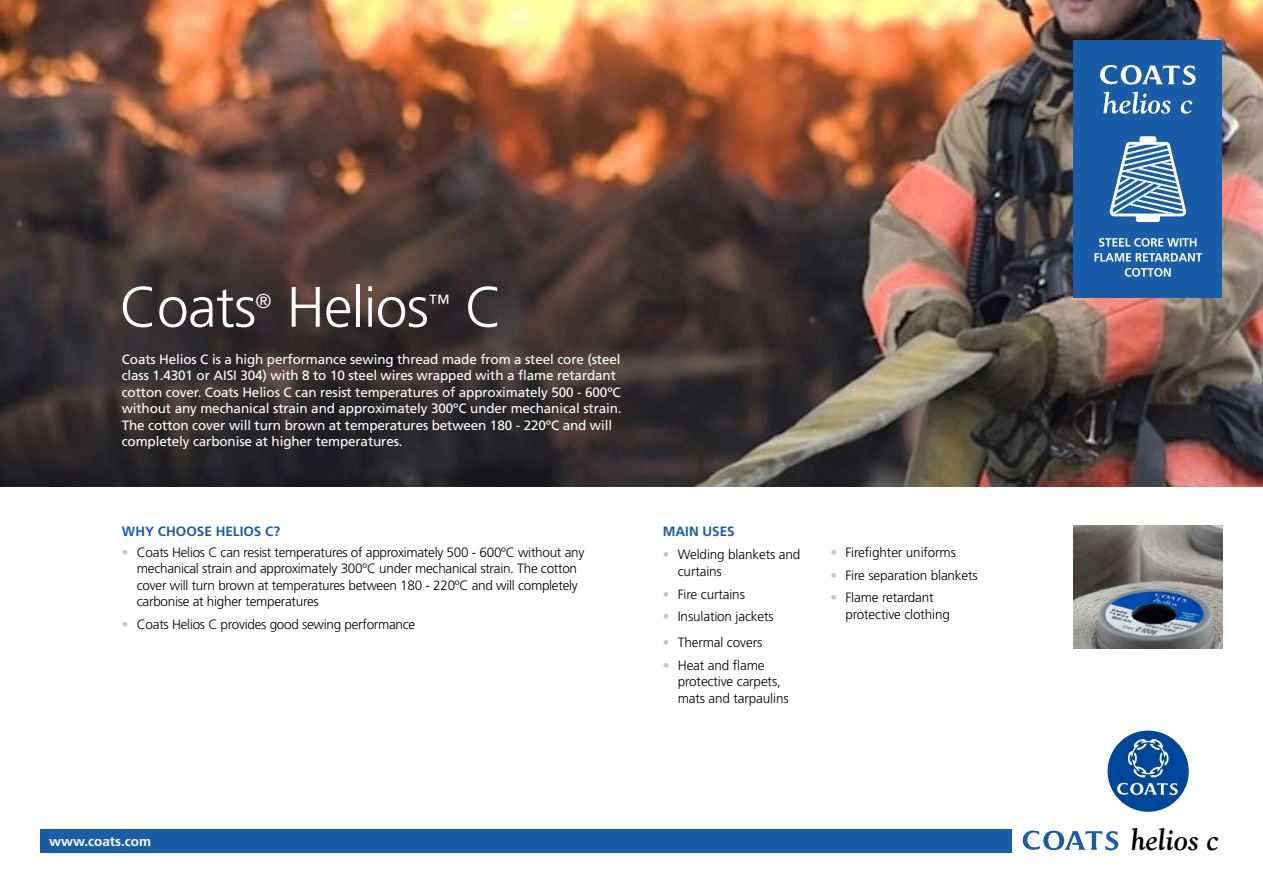
<style>
.page{position:relative;width:1263px;height:893px;background:#fff}
.page>*{position:absolute;margin:0;border:0;box-sizing:border-box;transform-origin:0 0}
.t1{font:300 57px "Frutiger CE";letter-spacing:-.01em;color:#fff}
.t2{font:italic 700 30px "Goudy Old Style BT";color:#000}
.t3{font:300 21.9px "Frutiger LT Std";color:#fff}
.t4{font:300 20.1px "Frutiger LT Std";color:#fff}
.t5{font:300 13.5px/16.5px "Frutiger CE";letter-spacing:-.02em;color:#000}
.t6{font:13.5px/16.5px "Frutiger";letter-spacing:-.01em;color:#fff}
.t7{font:700 13.5px "Frutiger";color:#195da9}
.t8{font:700 13.5px "Frutiger";color:#fff}
.s1{color:#c6c6c6}
</style>
<div class="page">
<div style="left:41px;top:829px;width:971px;height:23px;background:#195da9"></div>
<div style="left:1107px;top:731px;width:82px;height:81px;background:#004799;border-radius:50%"></div>
<svg style="left:1117px;top:739px;width:62px;height:56px"></svg>
<svg style="left:1022px;top:830px;width:97px;height:21px"></svg>
<img style="left:0;top:0;width:1263px;height:486px">
<div style="left:1073px;top:40px;width:149px;height:258px;background:#195da9"></div>
<svg style="left:1099px;top:238px;width:97px;height:9px"></svg>
<svg style="left:1094px;top:253px;width:108px;height:9px"></svg>
<svg style="left:1125px;top:268px;width:46px;height:9px"></svg>
<svg style="left:1103px;top:92px;width:89px;height:22px"></svg>
<svg style="left:1100px;top:65px;width:96px;height:20px"></svg>
<svg style="left:1109px;top:136px;width:77px;height:86px"></svg>
<img style="left:1073px;top:526px;width:149px;height:122px">
<h1 class="t1" style="left:120px;top:274px;width:138px">Coats</h1>
<h3 class="t4" style="left:256px;top:289px;width:18px">®</h3>
<h1 class="t1" style="left:287px;top:274px;width:144px">Helios</h1>
<h3 class="t3" style="left:428px;top:290px;width:23px">™</h3>
<h1 class="t1" style="left:465px;top:274px;width:40px">C</h1>
<p class="t6" style="left:122px;top:351px;width:501px">Coats Helios C is a high performance sewing thread made from a steel core (steel class 1.4301 or AISI 304) with 8 to 10 steel wires wrapped with a flame retardant cotton cover. Coats Helios C can resist temperatures of approximately 500 - 600ºC without any mechanical strain and approximately 300ºC under mechanical strain.<br>The cotton cover will turn brown at temperatures between 180 - 220ºC and will completely carbonise at higher temperatures.</p>
<p class="t7" style="left:122px;top:523px;width:160px">WHY CHOOSE HELIOS C?</p>
<p class="t7" style="left:663px;top:523px;width:74px">MAIN USES</p>
<p class="t5" style="left:137px;top:544px;width:449px;text-indent:-15px"><span class="s1">•</span> Coats Helios C can resist temperatures of approximately 500 - 600ºC without any mechanical strain and approximately 300ºC under mechanical strain. The cotton cover will turn brown at temperatures between 180 - 220ºC and will completely carbonise at higher temperatures</p>
<p class="t5" style="left:122px;top:616px;width:295px"><span class="s1">•</span> Coats Helios C provides good sewing performance</p>
<p class="t5" style="left:678px;top:546px;width:124px;text-indent:-15px"><span class="s1">•</span> Welding blankets and curtains</p>
<p class="t5" style="left:663px;top:585px;width:84px"><span class="s1">•</span> Fire curtains</p>
<p class="t5" style="left:663px;top:608px;width:112px"><span class="s1">•</span> Insulation jackets</p>
<p class="t5" style="left:663px;top:634px;width:101px"><span class="s1">•</span> Thermal covers</p>
<p class="t5" style="left:678px;top:657px;width:112px;text-indent:-15px"><span class="s1">•</span> Heat and flame protective carpets, mats and tarpaulins</p>
<p class="t5" style="left:830px;top:544px;width:127px"><span class="s1">•</span> Firefighter uniforms</p>
<p class="t5" style="left:830px;top:566px;width:149px"><span class="s1">•</span> Fire separation blankets</p>
<p class="t5" style="left:845px;top:589px;width:106px;text-indent:-15px"><span class="s1">•</span> Flame retardant protective clothing</p>
<p class="t8" style="left:49px;top:833px;width:104px">www.coats.com</p>
<h2 class="t2" style="left:1131px;top:821px;width:89px">helios c</h2>
</div>
